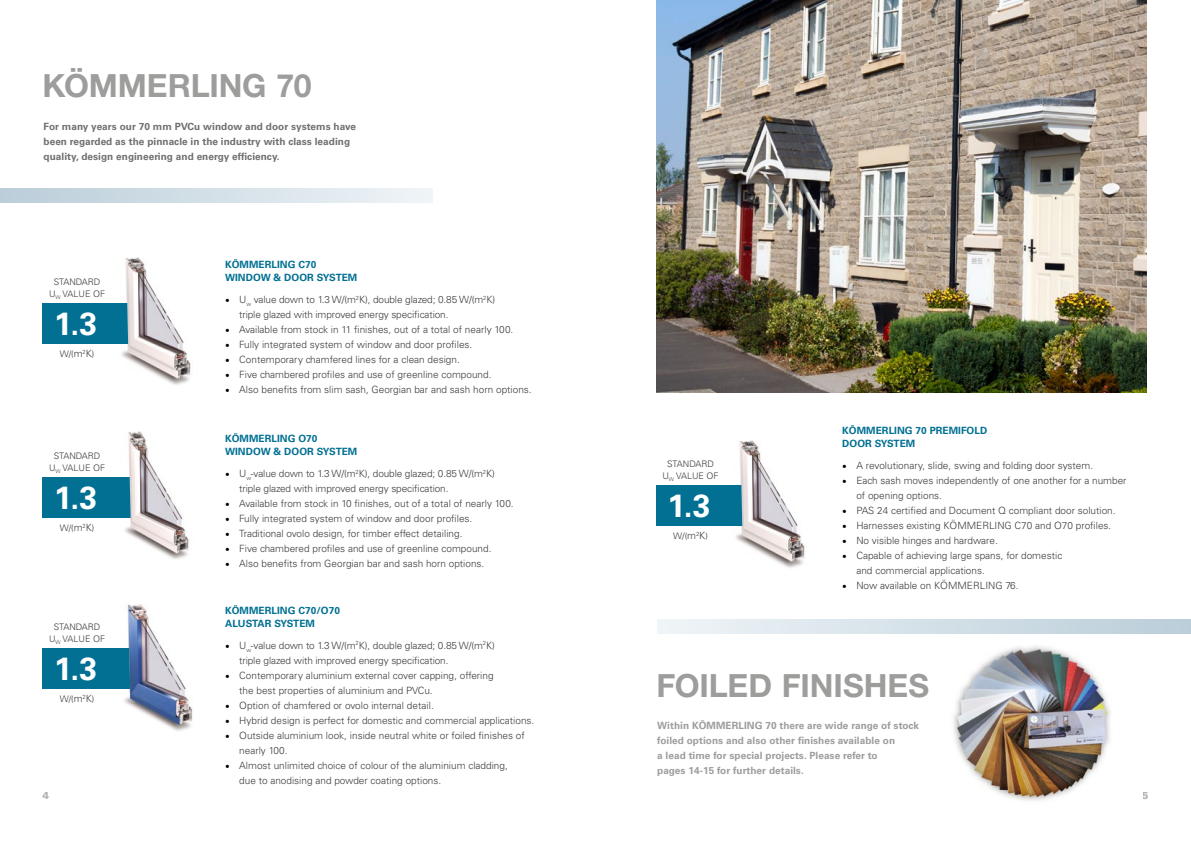
<style>
.page{position:relative;width:1191px;height:842px;background:#fff}
.page>*{position:absolute;margin:0;border:0;box-sizing:border-box;transform-origin:0 0}
.t1{font:700 32px "Helvetica Neue LT Pro";letter-spacing:-.005em;color:#9d9d9c}
.t2{font:700 32px "Univers";color:#fff}
.t3{font:300 10px/15px "Univers";color:#3c3c3b}
.t4{font:700 10px/15px "Univers";letter-spacing:.005em;color:#9d9d9c}
.t5{font:700 10px/15px "Univers";letter-spacing:.005em;color:#706f6f}
.t6{font:700 10px/13px "Univers";letter-spacing:.005em;color:#027093}
.t7{font:900 10px "Univers";color:#b3b2b2}
.t8{font:300 9px/12px "Univers";color:#3c3c3b;text-align:center}
.s1{font-size:10px}
.s2{font-family:"Minion Pro";font-weight:400;font-size:12px;color:#000}
</style>
<div class="page">
<img style="left:921px;top:619px;width:221px;height:182px">
<img style="left:722px;top:440px;width:83px;height:128px">
<img style="left:108px;top:257px;width:83px;height:128px">
<div style="left:43px;top:303px;width:91px;height:40px;background:#027093"></div>
<img style="left:126px;top:259px;width:53px;height:92px">
<img style="left:108px;top:604px;width:85px;height:127px">
<svg style="left:0;top:189px;width:432px;height:14px"></svg>
<svg style="left:657px;top:620px;width:534px;height:14px"></svg>
<img style="left:656px;top:0;width:490px;height:393px">
<img style="left:108px;top:431px;width:81px;height:128px">
<div style="left:43px;top:477px;width:91px;height:40px;background:#027093"></div>
<img style="left:129px;top:433px;width:44px;height:94px">
<div style="left:43px;top:648px;width:91px;height:40px;background:#027093"></div>
<img style="left:128px;top:605px;width:51px;height:94px">
<div style="left:656px;top:485px;width:91px;height:40px;background:#027093"></div>
<img style="left:740px;top:442px;width:52px;height:91px">
<h1 class="t1" style="left:43px;top:66px;width:270px">KÖMMERLING 70</h1>
<p class="t5" style="left:44px;top:119px;width:314px">For many years our 70 mm PVCu window and door systems have been regarded as the pinnacle in the industry with class leading quality, design engineering and energy efficiency.</p>
<p class="t8" style="left:49px;top:276px;width:58px">STANDARD<br>U<sub>W</sub> VALUE OF</p>
<h1 class="t2" style="left:54px;top:305px;width:45px">1.3</h1>
<p class="t8" style="left:60px;top:348px;width:36px">W/(<span class="s1">m</span><sup>2</sup><span class="s1">K</span>)</p>
<p class="t8" style="left:49px;top:450px;width:58px">STANDARD<br>U<sub>W</sub> VALUE OF</p>
<h1 class="t2" style="left:54px;top:479px;width:45px">1.3</h1>
<p class="t8" style="left:60px;top:522px;width:36px">W/(<span class="s1">m</span><sup>2</sup><span class="s1">K</span>)</p>
<p class="t8" style="left:49px;top:621px;width:58px">STANDARD<br>U<sub>W</sub> VALUE OF</p>
<h1 class="t2" style="left:54px;top:650px;width:45px">1.3</h1>
<p class="t8" style="left:60px;top:693px;width:36px">W/(<span class="s1">m</span><sup>2</sup><span class="s1">K</span>)</p>
<p class="t6" style="left:225px;top:258px;width:134px">KÖMMERLING C70<br>WINDOW &amp; DOOR SYSTEM</p>
<p class="t3" style="left:239px;top:292px;width:257px;text-indent:-14px"><span class="s2">•</span> U<sub>w</sub> value down to 1.3 W/(m<sup>2</sup>K), double glazed; 0.85 W/(m<sup>2</sup>K) triple glazed with improved energy specification.</p>
<p class="t3" style="left:225px;top:322px;width:290px"><span class="s2">•</span> Available from stock in 11 finishes, out of a total of nearly 100.</p>
<p class="t3" style="left:225px;top:337px;width:249px"><span class="s2">•</span> Fully integrated system of window and door profiles.</p>
<p class="t3" style="left:225px;top:352px;width:236px"><span class="s2">•</span> Contemporary chamfered lines for a clean design.</p>
<p class="t3" style="left:225px;top:367px;width:268px"><span class="s2">•</span> Five chambered profiles and use of greenline compound.</p>
<p class="t3" style="left:225px;top:382px;width:308px"><span class="s2">•</span> Also benefits from slim sash, Georgian bar and sash horn options.</p>
<p class="t6" style="left:225px;top:432px;width:134px">KÖMMERLING O70<br>WINDOW &amp; DOOR SYSTEM</p>
<p class="t3" style="left:239px;top:466px;width:257px;text-indent:-14px"><span class="s2">•</span> U<sub>w</sub>-value down to 1.3 W/(m<sup>2</sup>K), double glazed; 0.85 W/(m<sup>2</sup>K) triple glazed with improved energy specification.</p>
<p class="t3" style="left:225px;top:496px;width:290px"><span class="s2">•</span> Available from stock in 10 finishes, out of a total of nearly 100.</p>
<p class="t3" style="left:225px;top:511px;width:249px"><span class="s2">•</span> Fully integrated system of window and door profiles.</p>
<p class="t3" style="left:225px;top:526px;width:239px"><span class="s2">•</span> Traditional ovolo design, for timber effect detailing.</p>
<p class="t3" style="left:225px;top:541px;width:268px"><span class="s2">•</span> Five chambered profiles and use of greenline compound.</p>
<p class="t3" style="left:225px;top:556px;width:261px"><span class="s2">•</span> Also benefits from Georgian bar and sash horn options.</p>
<p class="t6" style="left:225px;top:604px;width:116px">KÖMMERLING C70/O70<br>ALUSTAR SYSTEM</p>
<p class="t3" style="left:239px;top:638px;width:257px;text-indent:-14px"><span class="s2">•</span> U<sub>w</sub>-value down to 1.3 W/(m<sup>2</sup>K), double glazed; 0.85 W/(m<sup>2</sup>K) triple glazed with improved energy specification.</p>
<p class="t3" style="left:239px;top:668px;width:256px;text-indent:-14px"><span class="s2">•</span> Contemporary aluminium external cover capping, offering the best properties of aluminium and PVCu.</p>
<p class="t3" style="left:225px;top:698px;width:210px"><span class="s2">•</span> Option of chamfered or ovolo internal detail.</p>
<p class="t3" style="left:225px;top:713px;width:311px"><span class="s2">•</span> Hybrid design is perfect for domestic and commercial applications.</p>
<p class="t3" style="left:239px;top:728px;width:287px;text-indent:-14px"><span class="s2">•</span> Outside aluminium look, inside neutral white or foiled finishes of nearly 100.</p>
<p class="t3" style="left:239px;top:758px;width:270px;text-indent:-14px"><span class="s2">•</span> Almost unlimited choice of colour of the aluminium cladding, due to anodising and powder coating options.</p>
<p class="t8" style="left:662px;top:458px;width:58px">STANDARD<br>U<sub>W</sub> VALUE OF</p>
<h1 class="t2" style="left:667px;top:487px;width:45px">1.3</h1>
<p class="t8" style="left:673px;top:530px;width:36px">W/(<span class="s1">m</span><sup>2</sup><span class="s1">K</span>)</p>
<p class="t6" style="left:842px;top:424px;width:147px">KÖMMERLING 70 PREMIFOLD<br>DOOR SYSTEM</p>
<p class="t3" style="left:842px;top:458px;width:252px"><span class="s2">•</span> A revolutionary, slide, swing and folding door system.</p>
<p class="t3" style="left:856px;top:473px;width:272px;text-indent:-14px"><span class="s2">•</span> Each sash moves independently of one another for a number of opening options.</p>
<p class="t3" style="left:842px;top:503px;width:275px"><span class="s2">•</span> PAS 24 certified and Document Q compliant door solution.</p>
<p class="t3" style="left:842px;top:518px;width:271px"><span class="s2">•</span> Harnesses existing KÖMMERLING C70 and O70 profiles.</p>
<p class="t3" style="left:842px;top:533px;width:157px"><span class="s2">•</span> No visible hinges and hardware.</p>
<p class="t3" style="left:856px;top:548px;width:207px;text-indent:-14px"><span class="s2">•</span> Capable of achieving large spans, for domestic and commercial applications.</p>
<p class="t3" style="left:842px;top:578px;width:178px"><span class="s2">•</span> Now available on KÖMMERLING 76.</p>
<h1 class="t1" style="left:656px;top:665px;width:274px">FOILED FINISHES</h1>
<p class="t4" style="left:657px;top:718px;width:263px">Within KÖMMERLING 70 there are wide range of stock foiled options and also other finishes available on<br>a lead time for special projects. Please refer to<br>pages 14-15 for further details.</p>
<p class="t7" style="left:43px;top:790px;width:8px">4</p>
<p class="t7" style="left:1141px;top:790px;width:8px">5</p>
</div>
